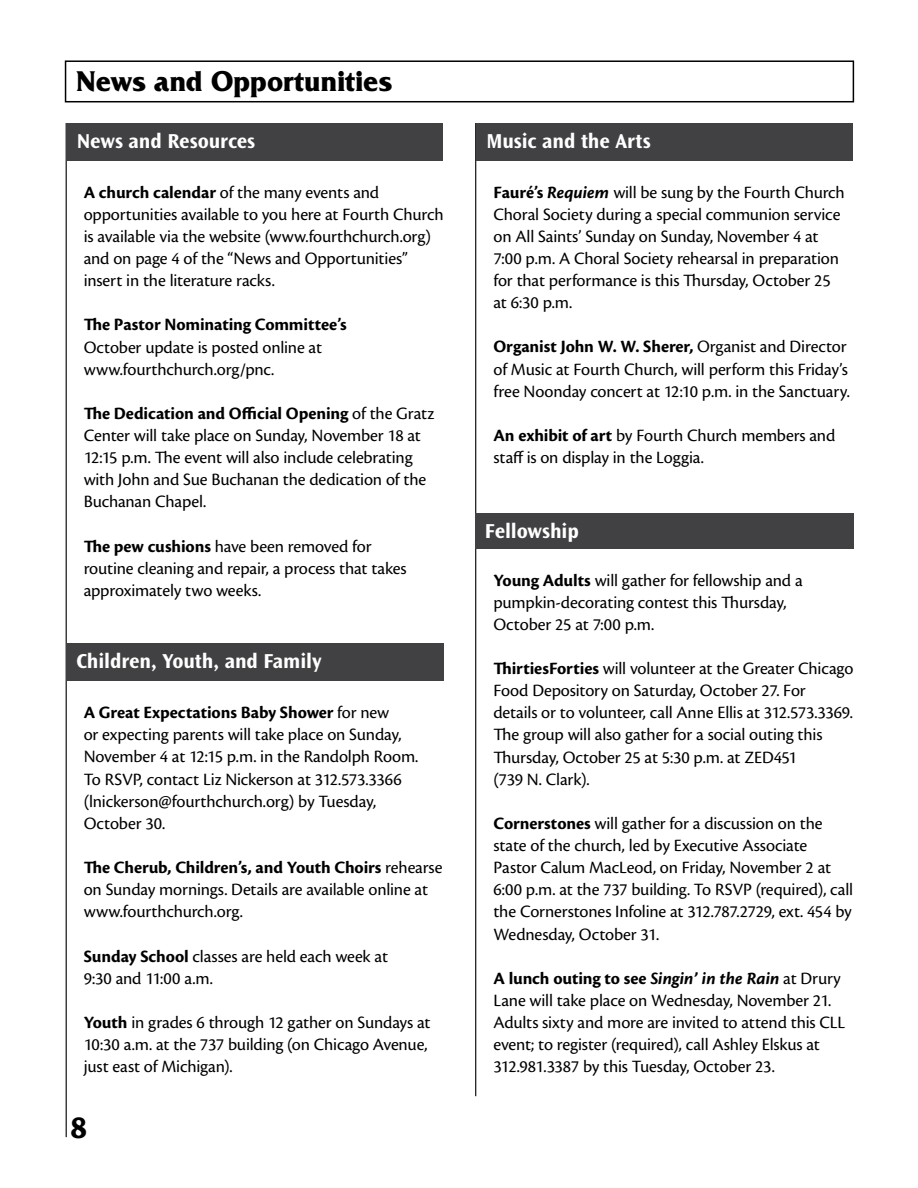
<style>
.page{position:relative;width:918px;height:1188px;background:#fff}
.page>*{position:absolute;margin:0;border:0;box-sizing:border-box;transform-origin:0 0}
.t1{font:700 34.5px "Cronos Pro";color:#000}
.t2{font:700 30px "Friz Quadrata Std";letter-spacing:.005em;color:#000;scale:.94 1}
.t3{font:700 21px "Ocean Sans Std";letter-spacing:-.005em;color:#fff}
.t4{font:18px/22px "Cronos Pro";letter-spacing:-.01em;color:#000}
.t5{font:700 18px "Cronos Pro";letter-spacing:-.005em;color:#000}
.s1{font-weight:700}
.s2{font-weight:700;font-style:italic}
</style>
<div class="page">
<hr style="left:475px;top:123px;width:1px;height:973px;background:#000">
<hr style="left:66px;top:123px;width:1px;height:1014px;background:#000">
<div style="left:65px;top:60px;width:789px;height:42px;border:2px solid #000"></div>
<div style="left:67px;top:123px;width:376px;height:38px;background:#414042"></div>
<div style="left:66px;top:643px;width:378px;height:38px;background:#414042"></div>
<div style="left:477px;top:123px;width:376px;height:38px;background:#414042"></div>
<div style="left:475px;top:513px;width:378px;height:36px;background:#414042"></div>
<h2 class="t2" style="left:76px;top:65px;width:338px">News and Opportunities</h2>
<p class="t3" style="left:77px;top:130px;width:180px">News and Resources</p>
<p class="t4" style="left:84px;top:181px;width:361px"><span class="s1">A church calendar</span> of the many events and opportunities available to you here at Fourth Church is available via the website (www.fourthchurch.org) and on page 4 of the “News and Opportunities” insert in the literature racks.</p>
<p class="t5" style="left:84px;top:315px;width:265px">The Pastor Nominating Committee’s</p>
<p class="t4" style="left:84px;top:336px;width:240px">October update is posted online at www.fourthchurch.org/pnc.</p>
<p class="t4" style="left:84px;top:402px;width:352px"><span class="s1">The Dedication and Official Opening</span> of the Gratz Center will take place on Sunday, November 18 at 12:15 p.m. The event will also include celebrating with John and Sue Buchanan the dedication of the Buchanan Chapel.</p>
<p class="t4" style="left:84px;top:535px;width:324px"><span class="s1">The pew cushions</span> have been removed for routine cleaning and repair, a process that takes approximately two weeks.</p>
<p class="t3" style="left:76px;top:650px;width:247px">Children, Youth, and Family</p>
<p class="t4" style="left:84px;top:702px;width:336px"><span class="s1">A Great Expectations Baby Shower</span> for new<br>or expecting parents will take place on Sunday, November 4 at 12:15 p.m. in the Randolph Room.<br>To RSVP, contact Liz Nickerson at 312.573.3366 (lnickerson@fourthchurch.org) by Tuesday, October 30.</p>
<p class="t4" style="left:84px;top:856px;width:360px"><span class="s1">The Cherub, Children’s, and Youth Choirs</span> rehearse on Sunday mornings. Details are available online at www.fourthchurch.org.</p>
<p class="t4" style="left:84px;top:945px;width:306px"><span class="s1">Sunday School</span> classes are held each week at<br>9:30 and 11:00 a.m.</p>
<p class="t4" style="left:84px;top:1011px;width:348px"><span class="s1">Youth</span> in grades 6 through 12 gather on Sundays at<br>10:30 a.m. at the 737 building (on Chicago Avenue, just east of Michigan).</p>
<h1 class="t1" style="left:70px;top:1107px;width:19px">8</h1>
<p class="t3" style="left:486px;top:129px;width:166px">Music and the Arts</p>
<p class="t4" style="left:494px;top:181px;width:353px"><span class="s1">Fauré’s</span> <span class="s2">Requiem</span> will be sung by the Fourth Church Choral Society during a special communion service on All Saints’ Sunday on Sunday, November 4 at 7:00 p.m. A Choral Society rehearsal in preparation for that performance is this Thursday, October 25 at 6:30 p.m.</p>
<p class="t4" style="left:494px;top:336px;width:358px"><span class="s1">Organist John W. W. Sherer,</span> Organist and Director of Music at Fourth Church, will perform this Friday’s free Noonday concert at 12:10 p.m. in the Sanctuary.</p>
<p class="t4" style="left:494px;top:424px;width:343px"><span class="s1">An exhibit of art</span> by Fourth Church members and staff is on display in the Loggia.</p>
<p class="t3" style="left:485px;top:519px;width:95px">Fellowship</p>
<p class="t4" style="left:493px;top:569px;width:311px"><span class="s1">Young Adults</span> will gather for fellowship and a pumpkin-decorating contest this Thursday,<br>October 25 at 7:00 p.m.</p>
<p class="t4" style="left:493px;top:657px;width:361px"><span class="s1">ThirtiesForties</span> will volunteer at the Greater Chicago Food Depository on Saturday, October 27. For details or to volunteer, call Anne Ellis at 312.573.3369.<br>The group will also gather for a social outing this Thursday, October 25 at 5:30 p.m. at ZED451<br>(739 N. Clark).</p>
<p class="t4" style="left:493px;top:812px;width:361px"><span class="s1">Cornerstones</span> will gather for a discussion on the state of the church, led by Executive Associate Pastor Calum MacLeod, on Friday, November 2 at 6:00 p.m. at the 737 building. To RSVP (required), call the Cornerstones Infoline at 312.787.2729, ext. 454 by Wednesday, October 31.</p>
<p class="t4" style="left:493px;top:967px;width:353px"><span class="s1">A lunch outing to see</span> <span class="s2">Singin’ in the Rain</span> at Drury Lane will take place on Wednesday, November 21.<br>Adults sixty and more are invited to attend this CLL event; to register (required), call Ashley Elskus at 312.981.3387 by this Tuesday, October 23.</p>
</div>
